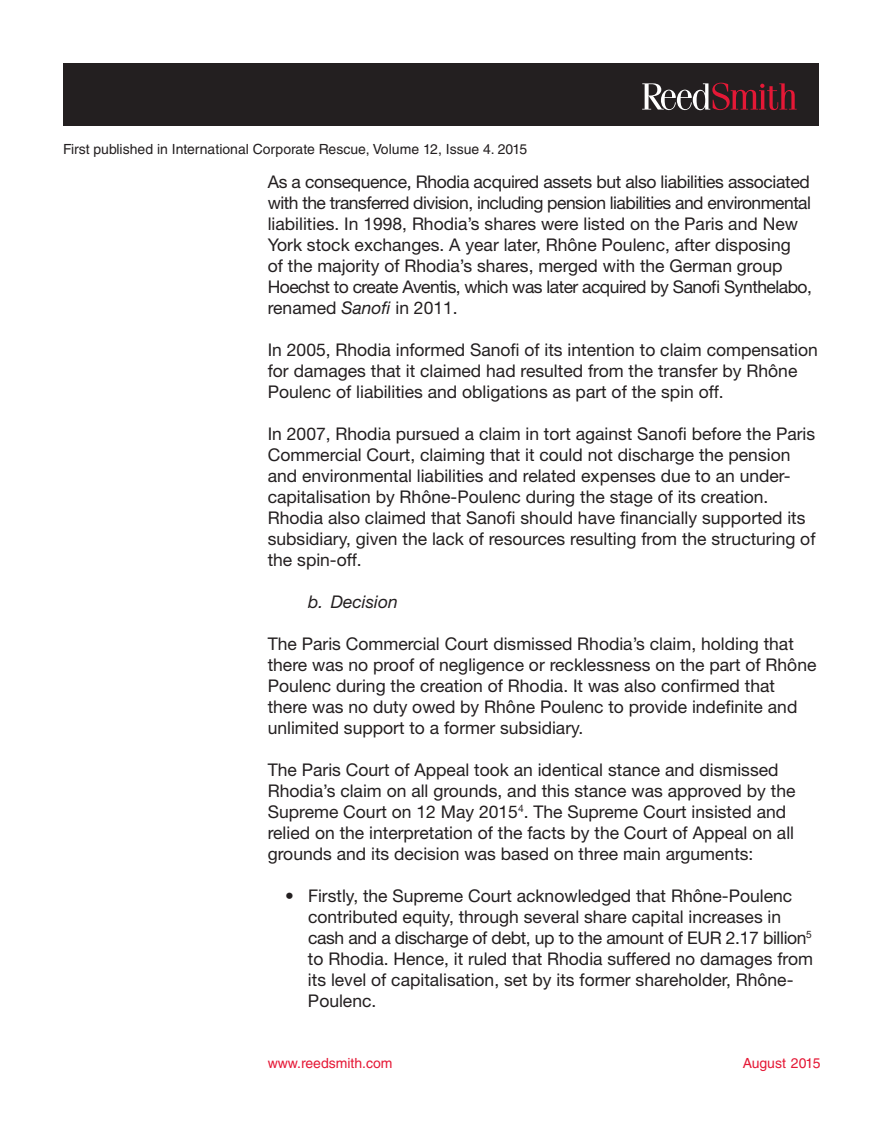
<style>
.page{position:relative;width:882px;height:1134px;background:#fff}
.page>*{position:absolute;margin:0;border:0;box-sizing:border-box;transform-origin:0 0}
.t1{font:17.5px/21px "Helvetica Neue LT Std";color:#231f20}
.t2{font:17.5px/21px "Helvetica Neue LT Std";letter-spacing:-.02em;color:#231f20}
.t3{font:italic 17.5px "Helvetica Neue LT Std";color:#231f20}
.t4{font:14px "Helvetica LT Std";color:#231f20}
.t5{font:14px "Helvetica LT Std";color:#e51836}
.s1{font-style:italic}
</style>
<div class="page">
<div style="left:63px;top:63px;width:756px;height:63px;background:#231f20"></div>
<svg style="left:642px;top:83px;width:155px;height:27px"></svg>
<p class="t4" style="left:63px;top:141px;width:466px">First published in International Corporate Rescue, Volume 12, Issue 4. 2015</p>
<p class="t2" style="left:268px;top:171px;width:546px">As a consequence, Rhodia acquired assets but also liabilities associated with the transferred division, including pension liabilities and environmental liabilities. In 1998, Rhodia’s shares were listed on the Paris and New York stock exchanges. A year later, Rhône Poulenc, after disposing<br>of the majority of Rhodia’s shares, merged with the German group Hoechst to create Aventis, which was later acquired by Sanofi Synthelabo, renamed <span class="s1">Sanofi</span> in 2011.</p>
<p class="t1" style="left:268px;top:339px;width:552px">In 2005, Rhodia informed Sanofi of its intention to claim compensation for damages that it claimed had resulted from the transfer by Rhône<br>Poulenc of liabilities and obligations as part of the spin off.</p>
<p class="t1" style="left:268px;top:423px;width:549px">In 2007, Rhodia pursued a claim in tort against Sanofi before the Paris Commercial Court, claiming that it could not discharge the pension and environmental liabilities and related expenses due to an under&shy;capitalisation by Rhône-Poulenc during the stage of its creation.<br>Rhodia also claimed that Sanofi should have financially supported its subsidiary, given the lack of resources resulting from the structuring of the spin-off.</p>
<p class="t3" style="left:308px;top:591px;width:91px">b. Decision</p>
<p class="t1" style="left:268px;top:633px;width:550px">The Paris Commercial Court dismissed Rhodia’s claim, holding that there was no proof of negligence or recklessness on the part of Rhône Poulenc during the creation of Rhodia. It was also confirmed that there was no duty owed by Rhône Poulenc to provide indefinite and unlimited support to a former subsidiary.</p>
<p class="t1" style="left:268px;top:759px;width:529px">The Paris Court of Appeal took an identical stance and dismissed Rhodia’s claim on all grounds, and this stance was approved by the Supreme Court on 12 May 2015<sup>4</sup>. The Supreme Court insisted and relied on the interpretation of the facts by the Court of Appeal on all grounds and its decision was based on three main arguments:</p>
<p class="t1" style="left:308px;top:885px;width:507px;text-indent:-23px">• Firstly, the Supreme Court acknowledged that Rhône-Poulenc contributed equity, through several share capital increases in cash and a discharge of debt, up to the amount of EUR 2.17 billion<sup>5 </sup>to Rhodia. Hence, it ruled that Rhodia suffered no damages from its level of capitalisation, set by its former shareholder, Rhône-Poulenc.</p>
<p class="t5" style="left:268px;top:1055px;width:126px">www.reedsmith.com</p>
<p class="t5" style="left:743px;top:1055px;width:79px">August 2015</p>
</div>
